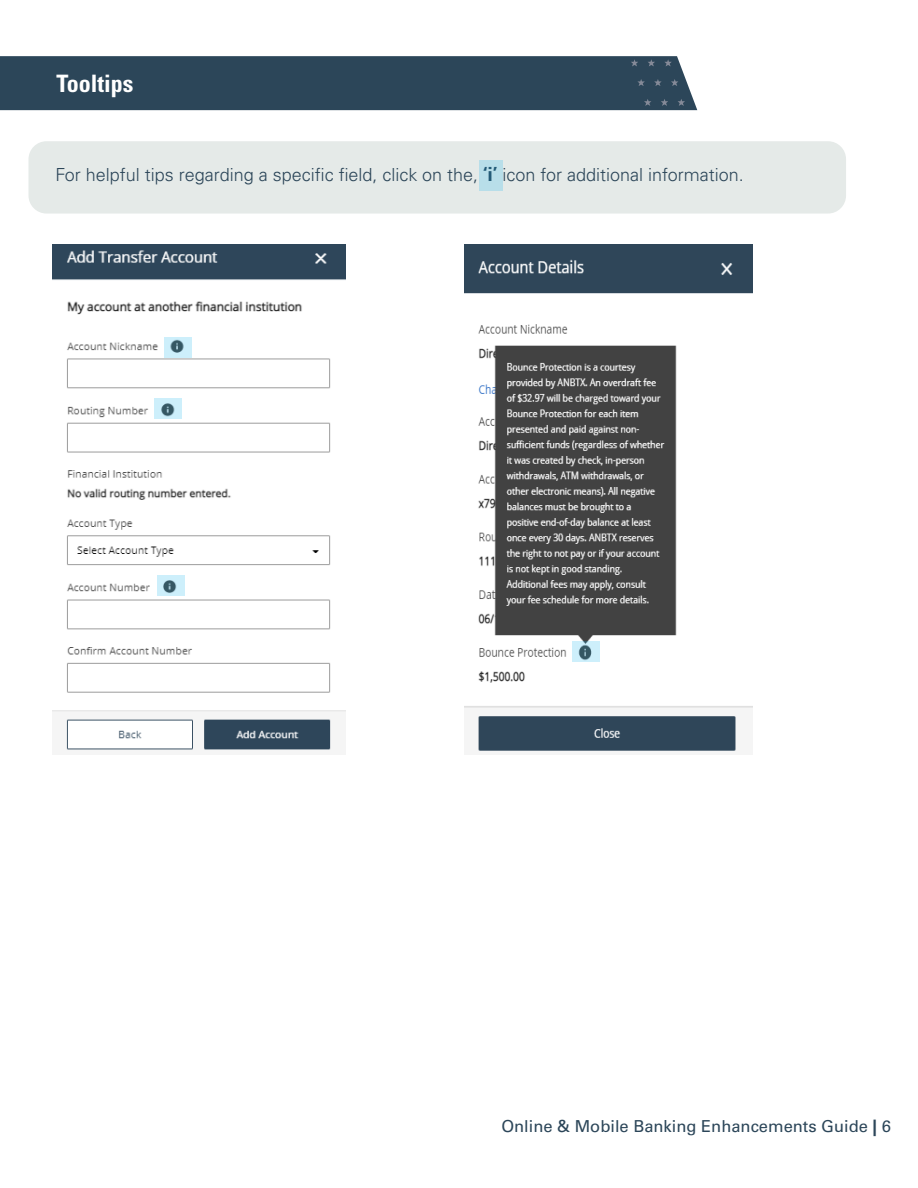
<style>
.page{position:relative;width:918px;height:1188px;background:#fff}
.page>*{position:absolute;margin:0;border:0;box-sizing:border-box;transform-origin:0 0}
.t1{font:700 condensed 24px "Univers LT Std";color:#fff}
.t2{font:300 18px "Univers LT Pro 45";color:#2c4659}
.t3{font:16.5px "Univers LT Pro 55 Roman";color:#2c4659}
.s1{font-family:"Univers LT Std";font-weight:700;font-stretch:condensed;font-size:19.5px}
.s2{font-family:"Univers LT Pro 65";font-weight:700}
</style>
<div class="page">
<div style="left:0;top:56px;width:697px;height:54px;background:#2c4659"></div>
<img style="left:53px;top:245px;width:292px;height:505px">
<svg style="left:165px;top:337px;width:27px;height:21px"></svg>
<svg style="left:154px;top:399px;width:27px;height:20px"></svg>
<svg style="left:157px;top:576px;width:27px;height:20px"></svg>
<img style="left:465px;top:245px;width:287px;height:506px">
<svg style="left:573px;top:642px;width:27px;height:20px"></svg>
<div style="left:28px;top:141px;width:818px;height:73px;background:#e5eae8;border-radius:18px"></div>
<div style="left:479px;top:160px;width:24px;height:30px;background:#b8dee9"></div>
<p class="t1" style="left:57px;top:69px;width:78px">Tooltips</p>
<p class="t2" style="left:56px;top:163px;width:690px">For helpful tips regarding a specific field, click on the, <span class="s1">‘i’</span> icon for additional information.</p>
<p class="t3" style="left:501px;top:1115px;width:391px">Online &amp; Mobile Banking Enhancements Guide <span class="s2">|</span> 6</p>
</div>
